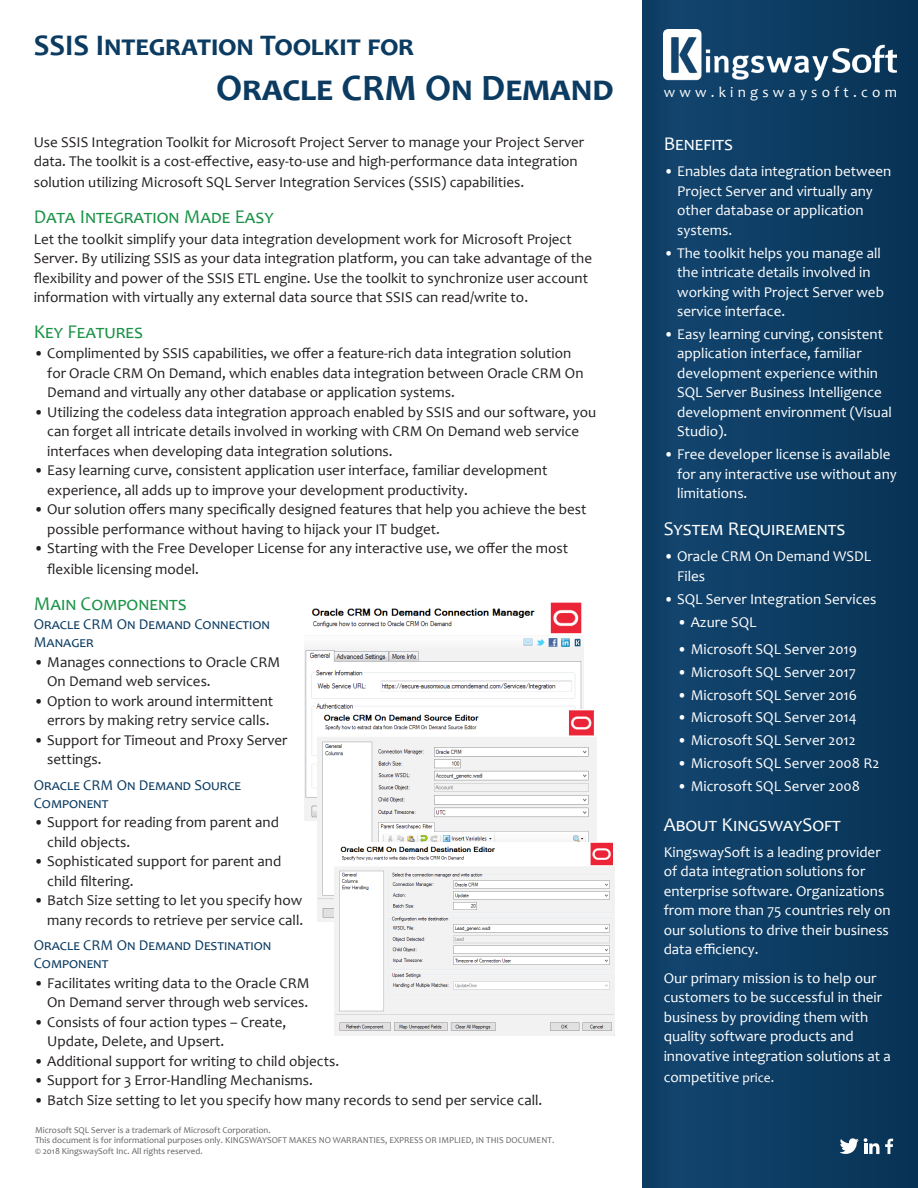
<style>
.page{position:relative;width:918px;height:1188px;background:#fff}
.page>*{position:absolute;margin:0;border:0;box-sizing:border-box;transform-origin:0 0}
.t1{font:700 37.5px "Candara";color:#0b3b61}
.t2{font:700 30px "Candara";color:#0b3b61}
.t3{font:19.5px "Candara";color:#199346}
.t4{font:19.5px "Candara";color:#fff}
.t5{font:15px/19.5px "Candara";color:#231f20}
.t6{font:15px/19.5px "Candara";color:#fff}
.t7{font:15px/18px "Candara";color:#0b3b61}
.t8{font:15px "Candara";letter-spacing:.28em;color:#fff}
.t9{font:9px "Candara";color:#636366}
.s1{font-size:13.5px}
</style>
<div class="page">
<div style="left:643px;top:0;width:275px;height:1188px;background:#0c3d63"></div>
<img style="left:664px;top:30px;width:233px;height:51px">
<img style="left:304px;top:602px;width:280px;height:218px">
<img style="left:317px;top:710px;width:280px;height:211px">
<img style="left:334px;top:842px;width:280px;height:194px">
<svg style="left:840px;top:1137px;width:53px;height:17px"></svg>
<p class="t2" style="left:34px;top:27px;width:382px">SSIS Integration Toolkit for</p>
<p class="t1" style="left:216px;top:65px;width:399px">Oracle CRM On Demand</p>
<p class="t8" style="left:664px;top:83px;width:235px">www.kingswaysoft.com</p>
<p class="t5" style="left:34px;top:132px;width:552px">Use SSIS Integration Toolkit for Microsoft Project Server to manage your Project Server data. The toolkit is a cost-effective, easy-to-use and high-performance data integration</p>
<p class="t5" style="left:34px;top:173px;width:492px">solution utilizing Microsoft SQL Server Integration Services (SSIS) capabilities.</p>
<p class="t3" style="left:34px;top:204px;width:241px">Data Integration Made Easy</p>
<p class="t5" style="left:34px;top:229px;width:560px">Let the toolkit simplify your data integration development work for Microsoft Project Server. By utilizing SSIS as your data integration platform, you can take advantage of the flexibility and power of the SSIS ETL engine. Use the toolkit to synchronize user account information with virtually any external data source that SSIS can read/write to.</p>
<p class="t3" style="left:34px;top:319px;width:111px">Key Features</p>
<p class="t5" style="left:47px;top:344px;width:538px;text-indent:-14px">• Complimented by SSIS capabilities, we offer a feature-rich data integration solution for Oracle CRM On Demand, which enables data integration between Oracle CRM On<br>Demand and virtually any other database or application systems.</p>
<p class="t5" style="left:47px;top:402px;width:550px;text-indent:-14px">• Utilizing the codeless data integration approach enabled by SSIS and our software, you can forget all intricate details involved in working with CRM On Demand web service interfaces when developing data integration solutions.</p>
<p class="t5" style="left:47px;top:461px;width:502px;text-indent:-14px">• Easy learning curve, consistent application user interface, familiar development experience, all adds up to improve your development productivity.</p>
<p class="t5" style="left:47px;top:500px;width:541px;text-indent:-14px">• Our solution offers many specifically designed features that help you achieve the best possible performance without having to hijack your IT budget.</p>
<p class="t5" style="left:47px;top:538px;width:522px;line-height:21px;text-indent:-14px">• Starting with the Free Developer License for any interactive use, we offer the most flexible licensing model.</p>
<p class="t3" style="left:34px;top:591px;width:154px">Main Components</p>
<p class="t7" style="left:34px;top:615px;width:238px">Oracle CRM On Demand Connection<br>Manager</p>
<p class="t5" style="left:47px;top:652px;width:235px;text-indent:-14px">• Manages connections to Oracle CRM<br>On Demand web services.</p>
<p class="t5" style="left:34px;top:691px;width:241px;text-align:right">• Option to work around intermittent errors by making retry service calls.</p>
<p class="t5" style="left:47px;top:730px;width:242px;text-indent:-14px">• Support for Timeout and Proxy Server settings.</p>
<p class="t7" style="left:34px;top:776px;width:209px">Oracle CRM On Demand Source<br>Component</p>
<p class="t5" style="left:47px;top:812px;width:233px;text-indent:-14px">• Support for reading from parent and child objects.</p>
<p class="t5" style="left:47px;top:851px;width:236px;text-indent:-14px">• Sophisticated support for parent and child filtering.</p>
<p class="t5" style="left:34px;top:890px;width:271px;text-align:right">• Batch Size setting to let you specify how many records to retrieve per service call.</p>
<p class="t7" style="left:34px;top:936px;width:239px">Oracle CRM On Demand Destination<br>Component</p>
<p class="t5" style="left:34px;top:973px;width:278px;text-align:right">• Facilitates writing data to the Oracle CRM<br>On Demand server through web services.</p>
<p class="t5" style="left:47px;top:1012px;width:241px;text-indent:-14px">• Consists of four action types – Create,<br>Update, Delete, and Upsert.</p>
<p class="t5" style="left:34px;top:1051px;width:307px">• Additional support for writing to child objects.</p>
<p class="t5" style="left:34px;top:1070px;width:281px">• Support for 3 Error-Handling Mechanisms.</p>
<p class="t5" style="left:34px;top:1090px;width:510px">• Batch Size setting to let you specify how many records to send per service call.</p>
<p class="t9" style="left:35px;top:1124px;width:237px">Microsoft SQL Server is a trademark of Microsoft Corporation.</p>
<p class="t9" style="left:35px;top:1135px;width:521px">This document is for informational purposes only. KINGSWAYSOFT MAKES NO WARRANTIES, EXPRESS OR IMPLIED, IN THIS DOCUMENT.</p>
<p class="t9" style="left:35px;top:1145px;width:169px">© 2018 KingswaySoft Inc. All rights reserved.</p>
<p class="t4" style="left:664px;top:132px;width:71px">Benefits</p>
<p class="t6" style="left:677px;top:162px;width:216px;text-indent:-14px">• Enables data integration between<br>Project Server and virtually any other database or application systems.</p>
<p class="t6" style="left:677px;top:243px;width:208px;text-indent:-14px">• The toolkit helps you manage all the intricate details involved in working with Project Server web service interface.</p>
<p class="t6" style="left:677px;top:324px;width:216px;text-indent:-14px">• Easy learning curving, consistent application interface, familiar development experience within<br>SQL Server Business Intelligence development environment (Visual<br>Studio).</p>
<p class="t6" style="left:677px;top:444px;width:221px;text-indent:-14px">• Free developer license is available for any interactive use without any limitations.</p>
<p class="t4" style="left:664px;top:517px;width:183px">System Requirements</p>
<p class="t6" style="left:677px;top:547px;width:195px;text-indent:-14px">• Oracle CRM On Demand WSDL<br>Files</p>
<p class="t6" style="left:664px;top:589px;width:214px">• SQL Server Integration Services</p>
<p class="t6" style="left:677px;top:612px;width:81px">• Azure SQL</p>
<p class="t6" style="left:677px;top:639px;width:181px">• Microsoft SQL Server 2019</p>
<p class="t6" style="left:677px;top:662px;width:180px">• Microsoft SQL Server 2017</p>
<p class="t6" style="left:677px;top:685px;width:181px">• Microsoft SQL Server 2016</p>
<p class="t6" style="left:677px;top:708px;width:181px">• Microsoft SQL Server 2014</p>
<p class="t6" style="left:677px;top:730px;width:180px">• Microsoft SQL Server 2012</p>
<p class="t6" style="left:677px;top:753px;width:204px">• Microsoft SQL Server 2008 R2</p>
<p class="t6" style="left:677px;top:776px;width:184px">• Microsoft SQL Server 2008</p>
<p class="t4" style="left:664px;top:812px;width:177px">About KingswaySoft</p>
<p class="t6" style="left:664px;top:842px;width:228px">KingswaySoft is a leading provider of data integration solutions for enterprise software. Organizations from more than 75 countries rely on our solutions to drive their business data efficiency.</p>
<p class="t6" style="left:664px;top:968px;width:229px">Our primary mission is to help our customers to be successful in their business by providing them with quality software products and innovative integration solutions at a</p>
<p class="t6" style="left:664px;top:1067px;width:112px">competitive <span class="s1">price.</span></p>
</div>
